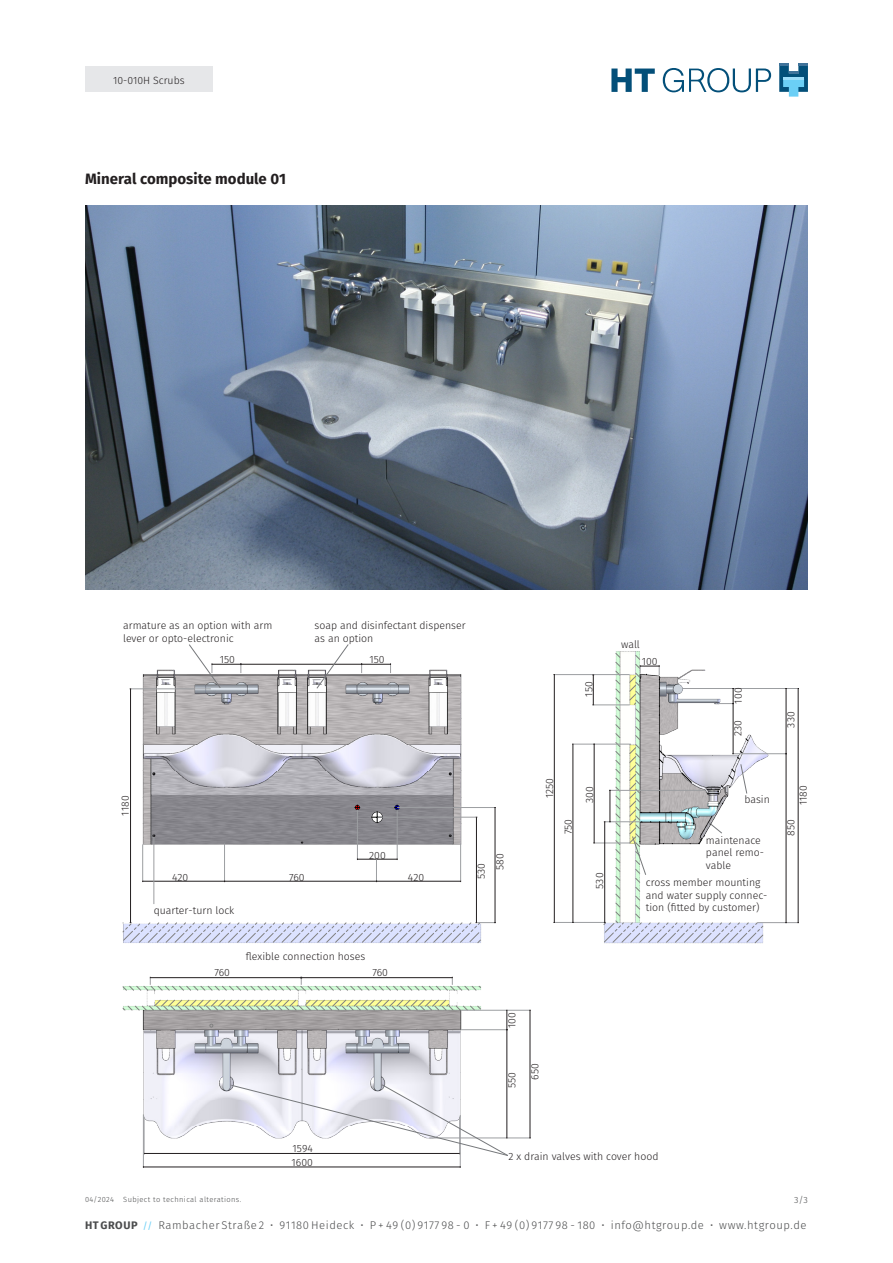
<style>
.page{position:relative;width:893px;height:1263px;background:#fff}
.page>*{position:absolute;margin:0;border:0;box-sizing:border-box;transform-origin:0 0}
.Überschrift_Datenblatt_schwarz{font:700 15px "Fira Sans";color:#231f20}
.t1{font:300 11.25px "Fira Sans";letter-spacing:.05em;color:#4b4c4d}
.Beschriftung_techn_Zeichnung{font:300 10.5px/12.6px "Fira Sans";color:#231f20}
.Tabellentext_schwarz{font:300 10.5px "Fira Sans";color:#231f20}
.t2{font:300 9px "Fira Sans";color:#4b4c4d}
.t3{font:300 7.5px "Fira Sans";letter-spacing:.05em;color:#4b4c4d}
.s1{font-weight:700;font-size:10.95px}
.s2{font-weight:400;font-size:9.3px;color:#6bcff6}
</style>
<div class="page">
<svg style="left:779px;top:64px;width:29px;height:33px"></svg>
<hr style="left:783px;top:77px;width:21px;height:3px;background:#9cdcf8">
<svg style="left:611px;top:69px;width:44px;height:23px"></svg>
<svg style="left:663px;top:68px;width:108px;height:24px"></svg>
<img style="left:129px;top:663px;width:349px;height:281px">
<img style="left:124px;top:976px;width:368px;height:163px">
<img style="left:592px;top:651px;width:190px;height:293px">
<svg style="left:153px;top:834px;width:297px;height:263px"></svg>
<svg style="left:122px;top:1000px;width:359px;height:10px;background:#d2dfaf"></svg>
<svg style="left:355px;top:805px;width:45px;height:18px"></svg>
<img style="left:85px;top:205px;width:723px;height:385px">
<hr style="left:144px;top:1153px;width:316px;height:1px;background:#231f20">
<hr style="left:144px;top:1117px;width:1px;height:35px;background:#9c9ea1">
<hr style="left:460px;top:1115px;width:1px;height:51px;background:#9c9ea1">
<hr style="left:143px;top:1114px;width:1px;height:52px;background:#9c9ea1">
<hr style="left:143px;top:1167px;width:317px;height:1px;background:#231f20">
<hr style="left:507px;top:1030px;width:1px;height:108px;background:#231f20">
<hr style="left:460px;top:1029px;width:46px;height:1px;background:#9c9ea1">
<hr style="left:460px;top:1010px;width:46px;height:1px;background:#9c9ea1">
<hr style="left:530px;top:1010px;width:1px;height:128px;background:#231f20">
<svg style="left:506px;top:1010px;width:25px;height:20px"></svg>
<hr style="left:225px;top:881px;width:151px;height:1px;background:#231f20">
<hr style="left:143px;top:881px;width:82px;height:1px;background:#231f20">
<hr style="left:241px;top:664px;width:121px;height:1px;background:#231f20">
<hr style="left:377px;top:881px;width:84px;height:1px;background:#231f20">
<svg style="left:361px;top:663px;width:30px;height:10px"></svg>
<hr style="left:476px;top:817px;width:1px;height:105px;background:#231f20">
<hr style="left:377px;top:817px;width:99px;height:1px;background:#9c9ea1">
<hr style="left:397px;top:807px;width:97px;height:1px;background:#9c9ea1">
<hr style="left:130px;top:689px;width:1px;height:233px;background:#231f20">
<hr style="left:131px;top:689px;width:80px;height:1px;background:#9c9ea1">
<hr style="left:142px;top:844px;width:1px;height:36px;background:#9c9ea1">
<hr style="left:460px;top:844px;width:1px;height:36px;background:#9c9ea1">
<hr style="left:357px;top:810px;width:1px;height:48px;background:#9c9ea1">
<hr style="left:397px;top:810px;width:1px;height:48px;background:#9c9ea1">
<hr style="left:357px;top:859px;width:40px;height:1px;background:#231f20">
<hr style="left:572px;top:922px;width:32px;height:1px;background:#9c9ea1">
<hr style="left:573px;top:744px;width:1px;height:178px;background:#231f20">
<hr style="left:554px;top:675px;width:1px;height:247px;background:#231f20">
<hr style="left:574px;top:744px;width:56px;height:1px;background:#9c9ea1">
<hr style="left:595px;top:843px;width:35px;height:1px;background:#9c9ea1">
<hr style="left:555px;top:674px;width:75px;height:1px;background:#9c9ea1">
<svg style="left:553px;top:922px;width:21px;height:1px"></svg>
<svg style="left:231px;top:1084px;width:300px;height:72px"></svg>
<hr style="left:594px;top:744px;width:1px;height:99px;background:#231f20">
<hr style="left:757px;top:922px;width:40px;height:1px;background:#9c9ea1">
<hr style="left:798px;top:688px;width:1px;height:235px;background:#231f20">
<hr style="left:683px;top:688px;width:114px;height:1px;background:#9c9ea1">
<hr style="left:786px;top:754px;width:1px;height:169px;background:#231f20">
<hr style="left:734px;top:753px;width:51px;height:1px;background:#9c9ea1">
<hr style="left:786px;top:688px;width:1px;height:66px;background:#231f20">
<svg style="left:189px;top:644px;width:53px;height:44px"></svg>
<svg style="left:316px;top:644px;width:33px;height:45px"></svg>
<hr style="left:154px;top:837px;width:1px;height:67px;background:#9c9ea1">
<svg style="left:603px;top:653px;width:160px;height:290px"></svg>
<svg style="left:122px;top:977px;width:359px;height:14px"></svg>
<hr style="left:224px;top:843px;width:1px;height:37px;background:#9c9ea1">
<svg style="left:376px;top:859px;width:1px;height:23px"></svg>
<hr style="left:594px;top:705px;width:36px;height:1px;background:#9c9ea1">
<hr style="left:593px;top:675px;width:1px;height:30px;background:#231f20">
<hr style="left:495px;top:807px;width:1px;height:115px;background:#231f20">
<svg style="left:122px;top:922px;width:374px;height:21px;background:#d4d8ee"></svg>
<div style="left:85px;top:66px;width:128px;height:25px;background:#e6e7e9"></div>
<p class="Tabellentext_schwarz" style="left:113px;top:72px;width:73px">10-010H Scrubs</p>
<p class="Überschrift_Datenblatt_schwarz" style="left:85px;top:166px;width:202px">Mineral composite module 01</p>
<p class="Beschriftung_techn_Zeichnung" style="left:123px;top:619px;width:151px">armature as an option with arm lever or opto-electronic</p>
<p class="Beschriftung_techn_Zeichnung" style="left:315px;top:619px;width:153px">soap and disinfectant dispenser as an option</p>
<p class="Beschriftung_techn_Zeichnung" style="left:220px;top:653px;width:17px">150</p>
<p class="Beschriftung_techn_Zeichnung" style="left:369px;top:653px;width:17px">150</p>
<p class="Beschriftung_techn_Zeichnung" style="left:582px;top:697px;width:17px;rotate:-90deg">150</p>
<p class="Beschriftung_techn_Zeichnung" style="left:119px;top:816px;width:22px;rotate:-90deg">1180</p>
<p class="Beschriftung_techn_Zeichnung" style="left:369px;top:848px;width:18px">200</p>
<p class="Beschriftung_techn_Zeichnung" style="left:172px;top:870px;width:18px">420</p>
<p class="Beschriftung_techn_Zeichnung" style="left:289px;top:870px;width:17px">760</p>
<p class="Beschriftung_techn_Zeichnung" style="left:408px;top:870px;width:18px">420</p>
<p class="Beschriftung_techn_Zeichnung" style="left:154px;top:904px;width:82px">quarter-turn lock</p>
<p class="Beschriftung_techn_Zeichnung" style="left:246px;top:950px;width:121px">flexible connection hoses</p>
<p class="Beschriftung_techn_Zeichnung" style="left:214px;top:966px;width:17px">760</p>
<p class="Beschriftung_techn_Zeichnung" style="left:373px;top:966px;width:17px">760</p>
<p class="Beschriftung_techn_Zeichnung" style="left:475px;top:879px;width:17px;rotate:-90deg">530</p>
<p class="Beschriftung_techn_Zeichnung" style="left:494px;top:870px;width:18px;rotate:-90deg">580</p>
<p class="Beschriftung_techn_Zeichnung" style="left:543px;top:798px;width:22px;rotate:-90deg">1250</p>
<p class="Beschriftung_techn_Zeichnung" style="left:583px;top:803px;width:18px;rotate:-90deg">300</p>
<p class="Beschriftung_techn_Zeichnung" style="left:562px;top:834px;width:17px;rotate:-90deg">750</p>
<p class="Beschriftung_techn_Zeichnung" style="left:593px;top:889px;width:17px;rotate:-90deg">530</p>
<p class="Beschriftung_techn_Zeichnung" style="left:505px;top:1028px;width:17px;rotate:-90deg">100</p>
<p class="Beschriftung_techn_Zeichnung" style="left:505px;top:1088px;width:18px;rotate:-90deg">550</p>
<p class="Beschriftung_techn_Zeichnung" style="left:528px;top:1080px;width:18px;rotate:-90deg">650</p>
<p class="Beschriftung_techn_Zeichnung" style="left:621px;top:638px;width:20px">wall</p>
<p class="Beschriftung_techn_Zeichnung" style="left:642px;top:655px;width:17px">100</p>
<p class="Beschriftung_techn_Zeichnung" style="left:732px;top:703px;width:17px;rotate:-90deg">100</p>
<p class="Beschriftung_techn_Zeichnung" style="left:732px;top:736px;width:17px;rotate:-90deg">230</p>
<p class="Beschriftung_techn_Zeichnung" style="left:744px;top:793px;width:27px">basin</p>
<p class="Beschriftung_techn_Zeichnung" style="left:706px;top:834px;width:56px">maintenace</p>
<p class="Beschriftung_techn_Zeichnung" style="left:706px;top:846px;width:60px">panel remo&shy;vable</p>
<p class="Beschriftung_techn_Zeichnung" style="left:646px;top:876px;width:123px">cross member mounting and water supply connec&shy;tion (fitted by customer)</p>
<p class="Beschriftung_techn_Zeichnung" style="left:785px;top:727px;width:17px;rotate:-90deg">330</p>
<p class="Beschriftung_techn_Zeichnung" style="left:797px;top:805px;width:22px;rotate:-90deg">1180</p>
<p class="Beschriftung_techn_Zeichnung" style="left:785px;top:836px;width:18px;rotate:-90deg">850</p>
<p class="Beschriftung_techn_Zeichnung" style="left:293px;top:1141px;width:22px">1594</p>
<p class="Beschriftung_techn_Zeichnung" style="left:292px;top:1156px;width:23px">1600</p>
<p class="Beschriftung_techn_Zeichnung" style="left:509px;top:1150px;width:151px">2 x drain valves with cover hood</p>
<p class="t3" style="left:85px;top:1194px;width:30px">04/2024</p>
<p class="t2" style="left:794px;top:1194px;width:15px">3/3</p>
<p class="t1" style="left:85px;top:1217px;width:723px"><span class="s1">HT GROUP</span> <span class="s2">//</span> Rambacher Straße 2 • 91180 Heideck • P + 49 (0) 9177 98 - 0 • F + 49 (0) 9177 98 - 180 • info@htgroup.de • www.htgroup.de</p>
<p class="t3" style="left:123px;top:1194px;width:120px">Subject to technical alterations.</p>
</div>
